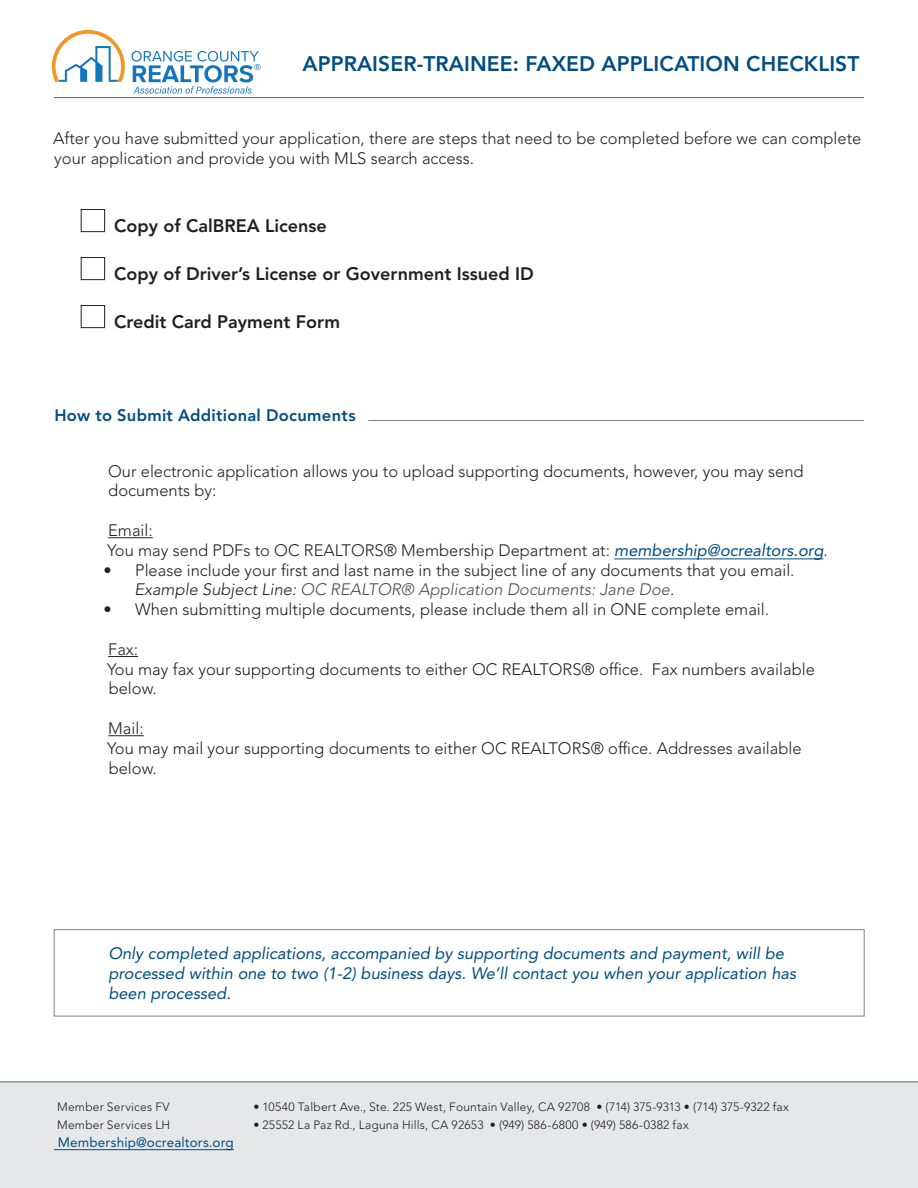
<style>
.page{position:relative;width:918px;height:1188px;background:#fff}
.page>*{position:absolute;margin:0;border:0;box-sizing:border-box;transform-origin:0 0}
.Form_Heading{font:800 21px "Avenir LT Std";letter-spacing:.005em;color:#004e82}
.t1{font:800 18px "Avenir LT Std";color:#231f20}
.t2{font:300 16.5px/19.8px "Avenir LT Std";color:#231f20}
.t3{font:italic 16.5px/19.8px "Avenir LT Std";color:#004e82}
.t4{font:800 16.5px "Avenir LT Std";letter-spacing:.015em;color:#004e82}
.t5{font:13.5px "Avenir LT Std";letter-spacing:.01em;color:#004e82}
.t6{font:300 12px "Avenir LT Std";letter-spacing:.02em;color:#231f20}
.s1{font-weight:400;font-style:italic;color:#004e82}
.s2{font-style:italic}
.s3{font-style:italic;color:#4b4c4d}
</style>
<div class="page">
<svg style="left:132px;top:51px;width:129px;height:43px"></svg>
<svg style="left:52px;top:30px;width:73px;height:52px"></svg>
<hr style="left:54px;top:97px;width:810px;height:1px;background:#636366">
<div style="left:0;top:1082px;width:918px;height:106px;background:#e6e7e9"></div>
<hr style="left:0;top:1081px;width:918px;height:2px;background:#939598">
<hr style="left:54px;top:1149px;width:180px;height:1px;background:#004e82">
<div style="left:54px;top:929px;width:810px;height:87px;border:1px solid #808285"></div>
<hr style="left:368px;top:420px;width:496px;height:1px;background:#808285">
<hr style="left:108px;top:537px;width:45px;height:1px;background:#231f20">
<hr style="left:614px;top:559px;width:210px;height:1px;background:#004e82">
<hr style="left:108px;top:656px;width:30px;height:1px;background:#231f20">
<hr style="left:108px;top:735px;width:36px;height:1px;background:#231f20">
<div style="left:81px;top:209px;width:24px;height:23px;border:1px solid #231f20"></div>
<div style="left:81px;top:257px;width:24px;height:23px;border:1px solid #231f20"></div>
<div style="left:81px;top:305px;width:24px;height:23px;border:1px solid #231f20"></div>
<p class="Form_Heading" style="left:303px;top:52px;width:558px">APPRAISER-TRAINEE: FAXED APPLICATION CHECKLIST</p>
<p class="t2" style="left:53px;top:129px;width:810px">After you have submitted your application, there are steps that need to be completed before we can complete your application and provide you with MLS search access.</p>
<p class="t1" style="left:114px;top:215px;width:214px">Copy of CalBREA License</p>
<p class="t1" style="left:114px;top:263px;width:421px">Copy of Driver’s License or Government Issued ID</p>
<p class="t1" style="left:114px;top:311px;width:227px">Credit Card Payment Form</p>
<p class="t4" style="left:54px;top:405px;width:303px">How to Submit Additional Documents</p>
<p class="t2" style="left:108px;top:461px;width:697px">Our electronic application allows you to upload supporting documents, however, you may send documents by:</p>
<p class="t2" style="left:108px;top:521px;width:46px">Email:</p>
<p class="t2" style="left:107px;top:540px;width:722px">You may send PDFs to OC REALTORS® Membership Department at: <span class="s1">membership@ocrealtors.org</span>.</p>
<p class="t2" style="left:134px;top:560px;width:662px;text-indent:-31px">• Please include your first and last name in the subject line of any documents that you email.<br><span class="s2">Example Subject Line:</span> <span class="s3">OC REALTOR® Application Documents: Jane Doe</span><span class="s2">.</span></p>
<p class="t2" style="left:103px;top:600px;width:667px">• When submitting multiple documents, please include them all in ONE complete email.</p>
<p class="t2" style="left:108px;top:639px;width:31px">Fax:</p>
<p class="t2" style="left:107px;top:659px;width:709px">You may fax your supporting documents to either OC REALTORS® office. Fax numbers available below.</p>
<p class="t2" style="left:108px;top:719px;width:37px">Mail:</p>
<p class="t2" style="left:107px;top:738px;width:696px">You may mail your supporting documents to either OC REALTORS® office. Addresses available below.</p>
<p class="t3" style="left:108px;top:944px;width:677px">Only completed applications, accompanied by supporting documents and payment, will be</p>
<p class="t3" style="left:108px;top:964px;width:689px">processed within one to two (1-2) business days. We’ll contact you when your application has been processed.</p>
<p class="t6" style="left:57px;top:1099px;width:114px">Member Services FV</p>
<p class="t6" style="left:253px;top:1099px;width:537px">• 10540 Talbert Ave., Ste. 225 West, Fountain Valley, CA 92708 • (714) 375-9313 • (714) 375-9322 fax</p>
<p class="t6" style="left:57px;top:1117px;width:115px">Member Services LH</p>
<p class="t6" style="left:253px;top:1117px;width:437px">• 25552 La Paz Rd., Laguna Hills, CA 92653 • (949) 586-6800 • (949) 586-0382 fax</p>
<p class="t5" style="left:58px;top:1134px;width:178px">Membership@ocrealtors.org</p>
</div>
